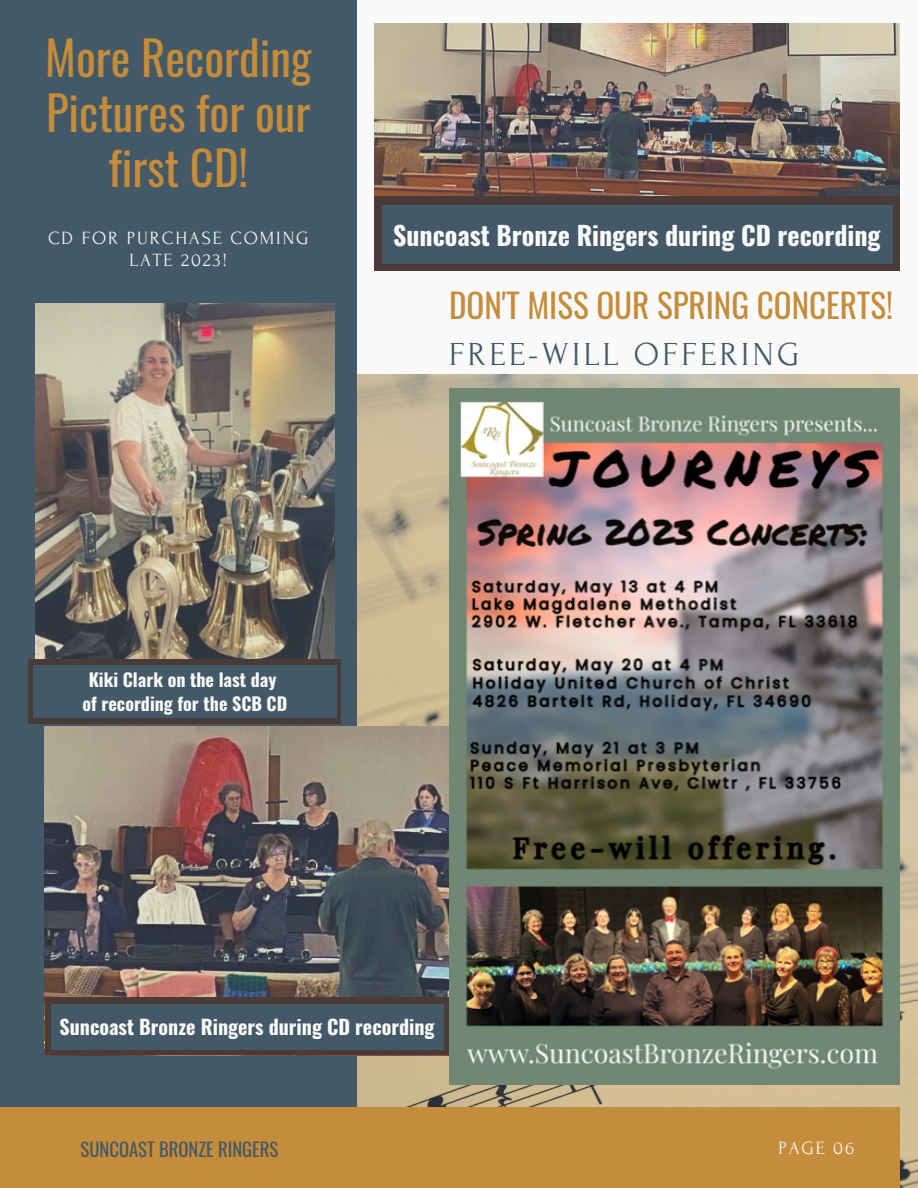
<style>
.page{position:relative;width:918px;height:1188px;background:#fafafa}
.page>*{position:absolute;margin:0;border:0;box-sizing:border-box;transform-origin:0 0}
.t1{font:46.65px/55.2px "Oswald";color:#c48c3b;text-align:center}
.t2{font:33.45px "Forum";letter-spacing:.1em;color:#435967}
.t3{font:33.15px "Oswald";color:#c48c3b}
.t4{font:700 25.95px "Oswald";color:#fafafa}
.t5{font:700 19.95px "Oswald";color:#fafafa}
.t6{font:18.6px/22.2px "Forum";letter-spacing:.1em;color:#fafafa;text-align:center}
.t7{font:18.6px "Oswald";color:#435967}
.t8{font:700 18px/24.8px "Oswald";color:#fafafa;text-align:center}
</style>
<div class="page">
<img style="left:357px;top:375px;width:561px;height:813px">
<div style="left:0;top:0;width:357px;height:1188px;background:#435967"></div>
<div style="left:0;top:1107px;width:900px;height:81px;background:#c48c3b"></div>
<img style="left:35px;top:303px;width:299px;height:357px">
<img style="left:374px;top:23px;width:525px;height:174px">
<img style="left:45px;top:726px;width:404px;height:272px">
<img style="left:449px;top:388px;width:450px;height:697px">
<div style="left:374px;top:197px;width:525px;height:74px;background:#4a3b38"></div>
<div style="left:382px;top:205px;width:510px;height:59px;background:#435967"></div>
<div style="left:45px;top:998px;width:404px;height:57px;background:#4a3b38"></div>
<div style="left:51px;top:1004px;width:393px;height:45px;background:#435967"></div>
<div style="left:28px;top:660px;width:313px;height:64px;background:#4a3b38"></div>
<div style="left:33px;top:665px;width:304px;height:53px;background:#435967"></div>
<h1 class="t1" style="left:45px;top:28px;width:268px">More Recording<br>Pictures for our first CD!</h1>
<p class="t6" style="left:48px;top:227px;width:262px">CD FOR PURCHASE COMING<br>LATE 2023!</p>
<h3 class="t4" style="left:393px;top:215px;width:489px">Suncoast Bronze Ringers during CD recording</h3>
<h3 class="t3" style="left:449px;top:280px;width:445px">DON'T MISS OUR SPRING CONCERTS!</h3>
<h2 class="t2" style="left:449px;top:336px;width:351px">FREE-WILL OFFERING</h2>
<p class="t8" style="left:83px;top:666px;width:206px">Kiki Clark on the last day of recording for the SCB CD</p>
<p class="t5" style="left:60px;top:1012px;width:376px">Suncoast Bronze Ringers during CD recording</p>
<p class="t7" style="left:81px;top:1135px;width:199px">SUNCOAST BRONZE RINGERS</p>
<p class="t6" style="left:778px;top:1137px;width:77px">PAGE 06</p>
</div>
